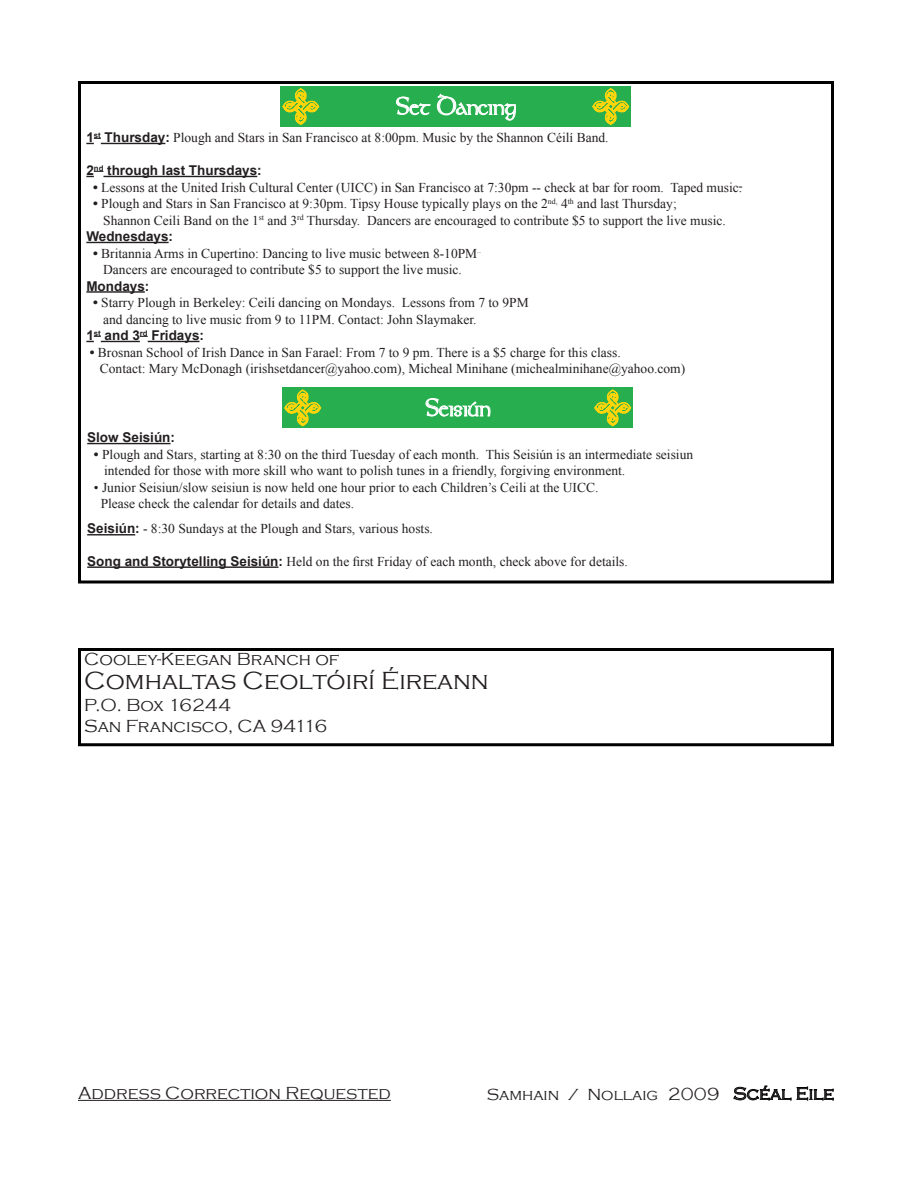
<style>
.page{position:relative;width:918px;height:1188px;background:#fff}
.page>*{position:absolute;margin:0;border:0;box-sizing:border-box;transform-origin:0 0}
.t1{font:28.5px "Umber SSK";color:#fff}
.t2{font:300 25.5px "Copperplate Gothic";color:#231f20}
.t3{font:300 18px/21.6px "Copperplate Gothic";color:#231f20}
.t4{font:300 16.5px "Copperplate Gothic";color:#231f20}
.t5{font:13.5px/16.5px "Times New Roman";color:#231f20}
.t6{font:700 13.5px "Arial";color:#231f20}
.s1{font-family:"Arial";font-weight:700}
.s2{font-size:18px}
</style>
<div class="page">
<div style="left:78px;top:81px;width:756px;height:503px;border:3px solid #000"></div>
<hr style="left:78px;top:1100px;width:313px;height:1px;background:#231f20">
<svg style="left:733px;top:1085px;width:101px;height:16px"></svg>
<div style="left:78px;top:648px;width:756px;height:98px;border:3px solid #000"></div>
<svg style="left:86px;top:138px;width:15px;height:6px"></svg>
<hr style="left:101px;top:143px;width:64px;height:1px;background:#231f20">
<svg style="left:86px;top:171px;width:17px;height:6px"></svg>
<hr style="left:103px;top:176px;width:154px;height:1px;background:#231f20">
<hr style="left:86px;top:242px;width:83px;height:1px;background:#231f20">
<hr style="left:86px;top:291px;width:59px;height:2px;background:#231f20">
<svg style="left:86px;top:336px;width:15px;height:6px"></svg>
<hr style="left:101px;top:341px;width:39px;height:1px;background:#231f20">
<hr style="left:148px;top:341px;width:52px;height:1px;background:#231f20">
<div style="left:280px;top:86px;width:352px;height:41px;background:#27af4f"></div>
<svg style="left:282px;top:88px;width:37px;height:37px"></svg>
<svg style="left:592px;top:88px;width:37px;height:37px"></svg>
<svg style="left:396px;top:93px;width:120px;height:28px"></svg>
<hr style="left:87px;top:443px;width:83px;height:1px;background:#231f20">
<hr style="left:87px;top:534px;width:48px;height:1px;background:#231f20">
<hr style="left:87px;top:566px;width:191px;height:2px;background:#231f20">
<div style="left:282px;top:388px;width:351px;height:40px;background:#27af4f"></div>
<svg style="left:284px;top:389px;width:37px;height:37px"></svg>
<svg style="left:594px;top:389px;width:37px;height:37px"></svg>
<svg style="left:425px;top:398px;width:66px;height:19px"></svg>
<h1 class="t1" style="left:396px;top:91px;width:122px">Set Dancing</h1>
<p class="t5" style="left:86px;top:129px;width:524px"><span class="s1">1</span><sup>st</sup> <span class="s1">Thursday:</span> Plough and Stars in San Francisco at 8:00pm. Music by the Shannon Céilí Band.</p>
<p class="t6" style="left:86px;top:161px;width:177px">2<sup>nd</sup> through last Thursdays:</p>
<p class="t5" style="left:93px;top:179px;width:651px"><span class="s1">•</span> Lessons at the United Irish Cultural Center (UICC) in San Francisco at 7:30pm -- check at bar for room. Taped music.</p>
<p class="t5" style="left:103px;top:195px;width:624px;text-indent:-10px"><span class="s1">•</span> Plough and Stars in San Francisco at 9:30pm. Tipsy House typically plays on the 2<sup>nd,</sup> 4<sup>th</sup> and last Thursday;<br>Shannon Ceili Band on the 1<sup>st</sup> and 3<sup>rd</sup> Thursday. Dancers are encouraged to contribute $5 to support the live music.</p>
<p class="t6" style="left:86px;top:227px;width:88px">Wednesdays:</p>
<p class="t5" style="left:103px;top:245px;width:379px;text-indent:-10px"><span class="s1">•</span> Britannia Arms in Cupertino: Dancing to live music between 8-10PM<sup>..<br></sup>Dancers are encouraged to contribute $5 to support the live music.</p>
<p class="t6" style="left:86px;top:277px;width:65px">Mondays:</p>
<p class="t5" style="left:103px;top:294px;width:427px;text-indent:-10px"><span class="s1">•</span> Starry Plough in Berkeley: Ceili dancing on Mondays. Lessons from 7 to 9PM and dancing to live music from 9 to 11PM. Contact: John Slaymaker.</p>
<p class="t6" style="left:86px;top:326px;width:119px">1<sup>st</sup> and 3<sup>rd</sup> Fridays:</p>
<p class="t5" style="left:100px;top:344px;width:587px;text-indent:-10px"><span class="s1">•</span> Brosnan School of Irish Dance in San Farael: From 7 to 9 pm. There is a $5 charge for this class.<br>Contact: Mary McDonagh (irishsetdancer@yahoo.com), Micheal Minihane (michealminihane@yahoo.com)</p>
<h1 class="t1" style="left:425px;top:393px;width:67px">Seisiún</h1>
<p class="t6" style="left:87px;top:429px;width:89px">Slow Seisiún:</p>
<p class="t5" style="left:104px;top:446px;width:591px;text-indent:-10px"><span class="s1">•</span> Plough and Stars, starting at 8:30 on the third Tuesday of each month. This Seisiún is an intermediate seisiun intended for those with more skill who want to polish tunes in a friendly, forgiving environment.</p>
<p class="t5" style="left:101px;top:479px;width:499px;text-indent:-7px">• Junior Seisiun/slow seisiun is now held one hour prior to each Children’s Ceili at the UICC.<br>Please check the calendar for details and dates.</p>
<p class="t5" style="left:87px;top:520px;width:347px"><span class="s1">Seisiún:</span> - 8:30 Sundays at the Plough and Stars, various hosts.</p>
<p class="t5" style="left:87px;top:553px;width:542px"><span class="s1">Song and Storytelling Seisiún:</span> Held on the first Friday of each month, check above for details.</p>
<h3 class="t3" style="left:84px;top:649px;width:257px">Cooley-Keegan Branch of</h3>
<h2 class="t2" style="left:84px;top:667px;width:406px">Comhaltas Ceoltóirí Éireann</h2>
<h3 class="t3" style="left:84px;top:694px;width:245px">P.O. Box 16244<br>San Francisco, CA 94116</h3>
<h3 class="t3" style="left:78px;top:1082px;width:314px">Address Correction Requested</h3>
<p class="t4" style="left:487px;top:1085px;width:349px">Samhain / Nollaig <span class="s2">2009 Scéal Eile</span></p>
</div>
